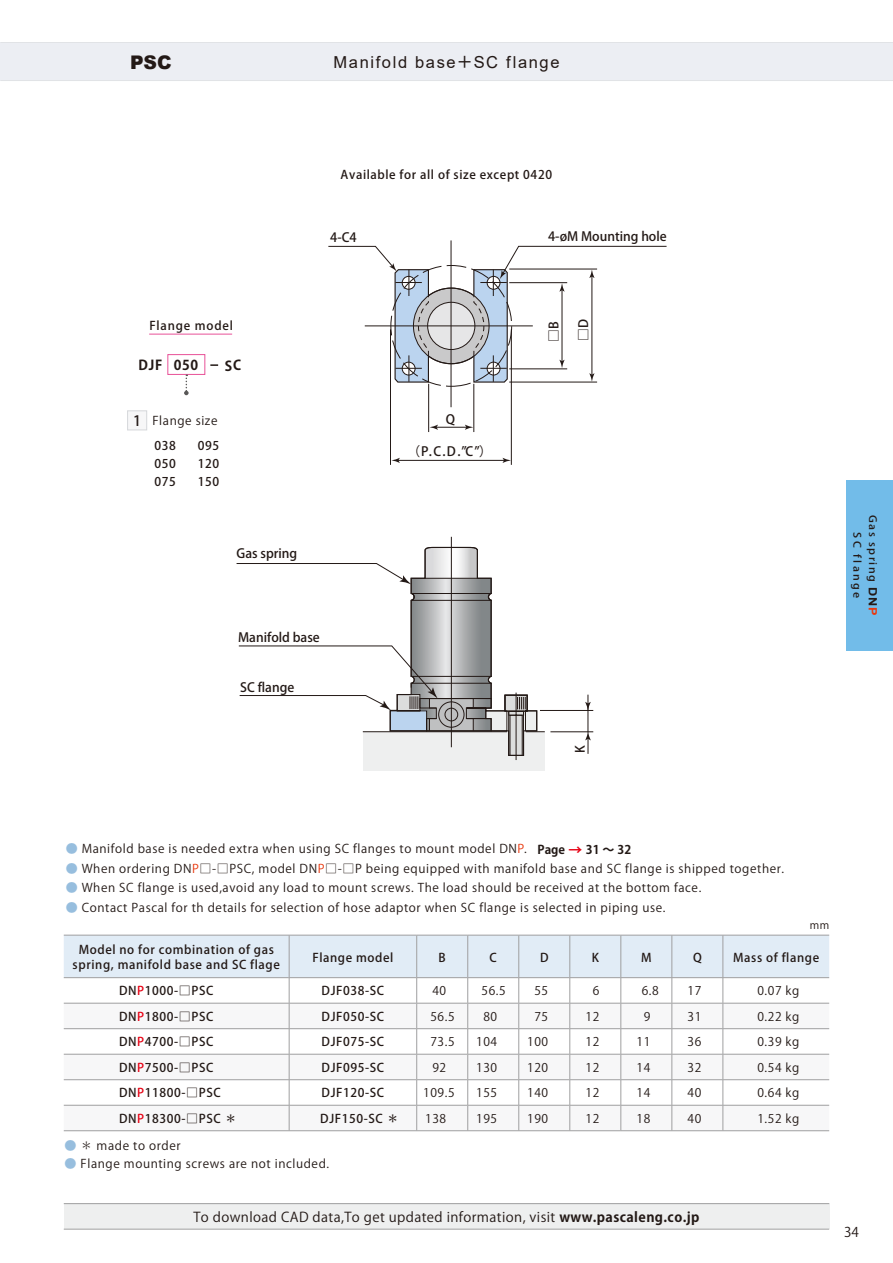
<style>
.page{position:relative;width:893px;height:1263px;background:#fff}
.page>*{position:absolute;margin:0;border:0;box-sizing:border-box;transform-origin:0 0}
.t1{font:900 18.75px "Arial";color:#231916}
.t2{font:16.5px "Arial";letter-spacing:.095em;color:#231916}
.t3{font:13.5px "Koz Go Pro Regular 90 msp RKSJ H";letter-spacing:.03em;color:#231916}
.t4{font:13.5px "Koz Go Pro Bold 90 msp RKSJ H";letter-spacing:.05em;color:#231916}
.t5{font:12.75px "Koz Go Pro Medium 90 msp RKSJ H";color:#231916}
.t6{font:12px "Koz Go Pro Regular 90 msp RKSJ H";letter-spacing:.05em;color:#231916}
.t7{font:12px/18px "Koz Go Pro Medium 90 msp RKSJ H";letter-spacing:.05em;color:#231916;text-align:justify}
.t8{font:12px "Koz Go Pro Medium 90 msp RKSJ H";letter-spacing:.07em;color:#231916}
.t9{font:12px "Koz Go Pro Bold 90 msp RKSJ H";color:#231916}
.t10{font:10.5px "Koz Go Pro Regular 90 msp RKSJ H";color:#231916}
.t11{font:10.2px/15.8px "Koz Go Pro Medium 90 msp RKSJ H";letter-spacing:.125em;color:#231916;text-align:center;scale:1.11 1}
.s1{font-family:"Koz Go Pro Medium 90 msp RKSJ H"}
.s2{font-family:"Koz Go Pro Medium 90 msp RKSJ H";font-size:14.25px}
.s3{font-family:"Arial";font-weight:700;font-size:11.55px}
.s4{font-family:"Arial";font-weight:700;font-size:11.55px;color:#e8380e}
.s5{color:#97bede}
.s6{color:#e8380e}
.s7{font-size:13.8px;color:#e60013}
.s8{color:#e60013}
.s9{font-family:"Koz Go Pro Bold 90 msp RKSJ H"}
</style>
<div class="page">
<div style="left:363px;top:732px;width:182px;height:39px;background:#eeefef"></div>
<hr style="left:451px;top:240px;width:1px;height:167px;background:#231916">
<hr style="left:390px;top:329px;width:1px;height:136px;background:#231916">
<hr style="left:511px;top:329px;width:1px;height:136px;background:#231916">
<hr style="left:428px;top:384px;width:1px;height:48px;background:#231916">
<hr style="left:474px;top:384px;width:1px;height:48px;background:#231916">
<hr style="left:540px;top:710px;width:53px;height:1px;background:#231916">
<hr style="left:550px;top:731px;width:43px;height:1px;background:#231916">
<hr style="left:398px;top:460px;width:107px;height:1px;background:#231916">
<hr style="left:436px;top:427px;width:31px;height:1px;background:#231916">
<hr style="left:588px;top:695px;width:1px;height:37px;background:#231916">
<hr style="left:451px;top:537px;width:1px;height:210px;background:#231916">
<svg style="left:585px;top:702px;width:6px;height:8px"></svg>
<svg style="left:585px;top:731px;width:6px;height:23px"></svg>
<svg style="left:502px;top:458px;width:9px;height:5px"></svg>
<svg style="left:391px;top:458px;width:9px;height:5px"></svg>
<svg style="left:465px;top:425px;width:8px;height:5px"></svg>
<svg style="left:430px;top:425px;width:8px;height:5px"></svg>
<div style="left:167px;top:354px;width:38px;height:21px;border:1px solid #e85298"></div>
<svg style="left:210px;top:364px;width:8px;height:2px"></svg>
<svg style="left:184px;top:375px;width:5px;height:20px"></svg>
<svg style="left:236px;top:546px;width:309px;height:214px"></svg>
<svg style="left:328px;top:246px;width:339px;height:137px"></svg>
<div style="left:128px;top:411px;width:19px;height:19px;background:#f7f7f8"></div>
<div style="left:127px;top:410px;width:20px;height:20px;border:1px solid #d7d9dc"></div>
<hr style="left:149px;top:334px;width:83px;height:1px;background:#e85298">
<div style="left:1px;top:43px;width:892px;height:38px;background:#eceef3"></div>
<svg style="left:1px;top:42px;width:892px;height:1px"></svg>
<hr style="left:1px;top:43px;width:892px;height:1px;background:#d1d3d4">
<hr style="left:1px;top:81px;width:892px;height:1px;background:#d1d3d4">
<div style="left:64px;top:1203px;width:765px;height:26px;background:#eeefef"></div>
<hr style="left:64px;top:1229px;width:765px;height:1px;background:#9f9fa0">
<hr style="left:64px;top:1203px;width:765px;height:1px;background:#9f9fa0">
<hr style="left:64px;top:1130px;width:557px;height:1px;background:#9f9fa0">
<hr style="left:621px;top:1130px;width:208px;height:1px;background:#9f9fa0">
<svg style="left:64px;top:935px;width:765px;height:195px"></svg>
<div style="left:846px;top:480px;width:47px;height:170px;background:#72bce9"></div>
<h1 class="t1" style="left:130px;top:48px;width:43px">PSC</h1>
<h2 class="t2" style="left:333px;top:53px;width:228px">Manifold base<span class="s1">＋</span>SC flange</h2>
<p class="t7" style="left:341px;top:167px;width:213px">Available for all of size except 0420</p>
<p class="t5" style="left:330px;top:233px;width:28px">4-C4</p>
<p class="t5" style="left:548px;top:232px;width:120px">4-øM Mounting hole</p>
<p class="t8" style="left:149px;top:320px;width:85px">Flange model</p>
<p class="t4" style="left:139px;top:360px;width:61px">DJF 050</p>
<p class="t4" style="left:225px;top:360px;width:18px">SC</p>
<p class="t6" style="left:133px;top:416px;width:86px"><span class="s2">1</span> Flange size</p>
<p class="t7" style="left:154px;top:438px;width:23px">038<br>050<br>075</p>
<p class="t7" style="left:198px;top:438px;width:23px">095<br>120<br>150</p>
<p class="t5" style="left:237px;top:549px;width:62px">Gas spring</p>
<p class="t5" style="left:238px;top:633px;width:83px">Manifold base</p>
<p class="t5" style="left:240px;top:682px;width:56px">SC flange</p>
<p class="t5" style="left:446px;top:415px;width:11px">Q</p>
<p class="t5" style="left:407px;top:446px;width:86px">（P.C.D.”C”）</p>
<p class="t5" style="left:549px;top:341px;width:22px;rotate:-90deg">□B</p>
<p class="t5" style="left:578px;top:341px;width:23px;rotate:-90deg">□D</p>
<p class="t5" style="left:575px;top:752px;width:9px;rotate:-90deg">K</p>
<p class="t11" style="left:879px;top:515px;width:92px;rotate:90deg">Gas spring <span class="s3">DN</span><span class="s4">P<br></span>SC flange</p>
<p class="t6" style="left:66px;top:844px;width:463px"><span class="s5">●</span> Manifold base is needed extra when using SC flanges to mount model DN<span class="s6">P</span>.</p>
<p class="t6" style="left:66px;top:864px;width:720px"><span class="s5">●</span> When ordering DN<span class="s6">P</span>□-□PSC, model DN<span class="s6">P</span>□-□P being equipped with manifold base and SC flange is shipped together.</p>
<p class="t6" style="left:66px;top:883px;width:637px"><span class="s5">●</span> When SC flange is used,avoid any load to mount screws. The load should be received at the bottom face.</p>
<p class="t6" style="left:66px;top:903px;width:601px"><span class="s5">●</span> Contact Pascal for th details for selection of hose adaptor when SC flange is selected in piping use.</p>
<p class="t9" style="left:537px;top:845px;width:95px">Page <span class="s7">→</span> 31 ～ 32</p>
<p class="t10" style="left:810px;top:921px;width:21px">mm</p>
<p class="t7" style="left:73px;top:944px;width:209px;line-height:15px;text-align:center">Model no for combination of gas spring, manifold base and SC flage</p>
<p class="t7" style="left:312px;top:950px;width:83px">Flange model</p>
<p class="t7" style="left:439px;top:950px;width:9px">B</p>
<p class="t7" style="left:490px;top:950px;width:9px">C</p>
<p class="t7" style="left:540px;top:950px;width:10px">D</p>
<p class="t7" style="left:592px;top:950px;width:9px">K</p>
<p class="t7" style="left:641px;top:950px;width:12px">M</p>
<p class="t7" style="left:693px;top:950px;width:10px">Q</p>
<p class="t7" style="left:733px;top:950px;width:87px">Mass of flange</p>
<p class="t7" style="left:119px;top:983px;width:96px">DN<span class="s8">P</span>1000-□PSC</p>
<p class="t7" style="left:322px;top:983px;width:64px">DJF038-SC</p>
<p class="t6" style="left:432px;top:986px;width:15px">40</p>
<p class="t6" style="left:481px;top:986px;width:26px">56.5</p>
<p class="t6" style="left:534px;top:986px;width:15px">55</p>
<p class="t6" style="left:593px;top:986px;width:8px">6</p>
<p class="t6" style="left:642px;top:986px;width:19px">6.8</p>
<p class="t6" style="left:687px;top:986px;width:15px">17</p>
<p class="t6" style="left:757px;top:986px;width:44px">0.07 kg</p>
<p class="t7" style="left:119px;top:1008px;width:96px">DN<span class="s8">P</span>1800-□PSC</p>
<p class="t7" style="left:322px;top:1008px;width:64px">DJF050-SC</p>
<p class="t6" style="left:430px;top:1011px;width:26px">56.5</p>
<p class="t6" style="left:483px;top:1011px;width:15px">80</p>
<p class="t6" style="left:534px;top:1011px;width:15px">75</p>
<p class="t6" style="left:585px;top:1011px;width:15px">12</p>
<p class="t6" style="left:644px;top:1011px;width:8px">9</p>
<p class="t6" style="left:687px;top:1011px;width:15px">31</p>
<p class="t6" style="left:757px;top:1011px;width:44px">0.22 kg</p>
<p class="t7" style="left:119px;top:1034px;width:96px">DN<span class="s8">P</span>4700-□PSC</p>
<p class="t7" style="left:322px;top:1034px;width:64px">DJF075-SC</p>
<p class="t6" style="left:430px;top:1037px;width:26px">73.5</p>
<p class="t6" style="left:476px;top:1037px;width:23px">104</p>
<p class="t6" style="left:527px;top:1037px;width:23px">100</p>
<p class="t6" style="left:585px;top:1037px;width:15px">12</p>
<p class="t6" style="left:636px;top:1037px;width:15px">11</p>
<p class="t6" style="left:687px;top:1037px;width:15px">36</p>
<p class="t6" style="left:757px;top:1037px;width:44px">0.39 kg</p>
<p class="t7" style="left:119px;top:1060px;width:96px">DN<span class="s8">P</span>7500-□PSC</p>
<p class="t7" style="left:322px;top:1060px;width:64px">DJF095-SC</p>
<p class="t6" style="left:432px;top:1062px;width:15px">92</p>
<p class="t6" style="left:476px;top:1062px;width:23px">130</p>
<p class="t6" style="left:527px;top:1062px;width:23px">120</p>
<p class="t6" style="left:585px;top:1062px;width:15px">12</p>
<p class="t6" style="left:636px;top:1062px;width:15px">14</p>
<p class="t6" style="left:687px;top:1062px;width:15px">32</p>
<p class="t6" style="left:757px;top:1062px;width:44px">0.54 kg</p>
<p class="t7" style="left:119px;top:1085px;width:103px">DN<span class="s8">P</span>11800-□PSC</p>
<p class="t7" style="left:322px;top:1085px;width:64px">DJF120-SC</p>
<p class="t6" style="left:423px;top:1088px;width:33px">109.5</p>
<p class="t6" style="left:476px;top:1088px;width:23px">155</p>
<p class="t6" style="left:527px;top:1088px;width:23px">140</p>
<p class="t6" style="left:585px;top:1088px;width:15px">12</p>
<p class="t6" style="left:636px;top:1088px;width:15px">14</p>
<p class="t6" style="left:687px;top:1088px;width:15px">40</p>
<p class="t6" style="left:757px;top:1088px;width:44px">0.64 kg</p>
<p class="t7" style="left:119px;top:1111px;width:119px">DN<span class="s8">P</span>18300-□PSC ＊</p>
<p class="t7" style="left:320px;top:1111px;width:80px">DJF150-SC ＊</p>
<p class="t6" style="left:425px;top:1113px;width:23px">138</p>
<p class="t6" style="left:476px;top:1113px;width:23px">195</p>
<p class="t6" style="left:527px;top:1113px;width:23px">190</p>
<p class="t6" style="left:585px;top:1113px;width:15px">12</p>
<p class="t6" style="left:636px;top:1113px;width:15px">18</p>
<p class="t6" style="left:687px;top:1113px;width:15px">40</p>
<p class="t6" style="left:757px;top:1113px;width:44px">1.52 kg</p>
<p class="t6" style="left:65px;top:1141px;width:117px"><span class="s5">●</span> ＊ made to order</p>
<p class="t6" style="left:65px;top:1159px;width:266px"><span class="s5">●</span> Flange mounting screws are not included.</p>
<p class="t3" style="left:193px;top:1211px;width:507px">To download CAD data,To get updated information, visit <span class="s9">www.pascaleng.co.jp</span></p>
<p class="t3" style="left:844px;top:1226px;width:16px">34</p>
</div>
